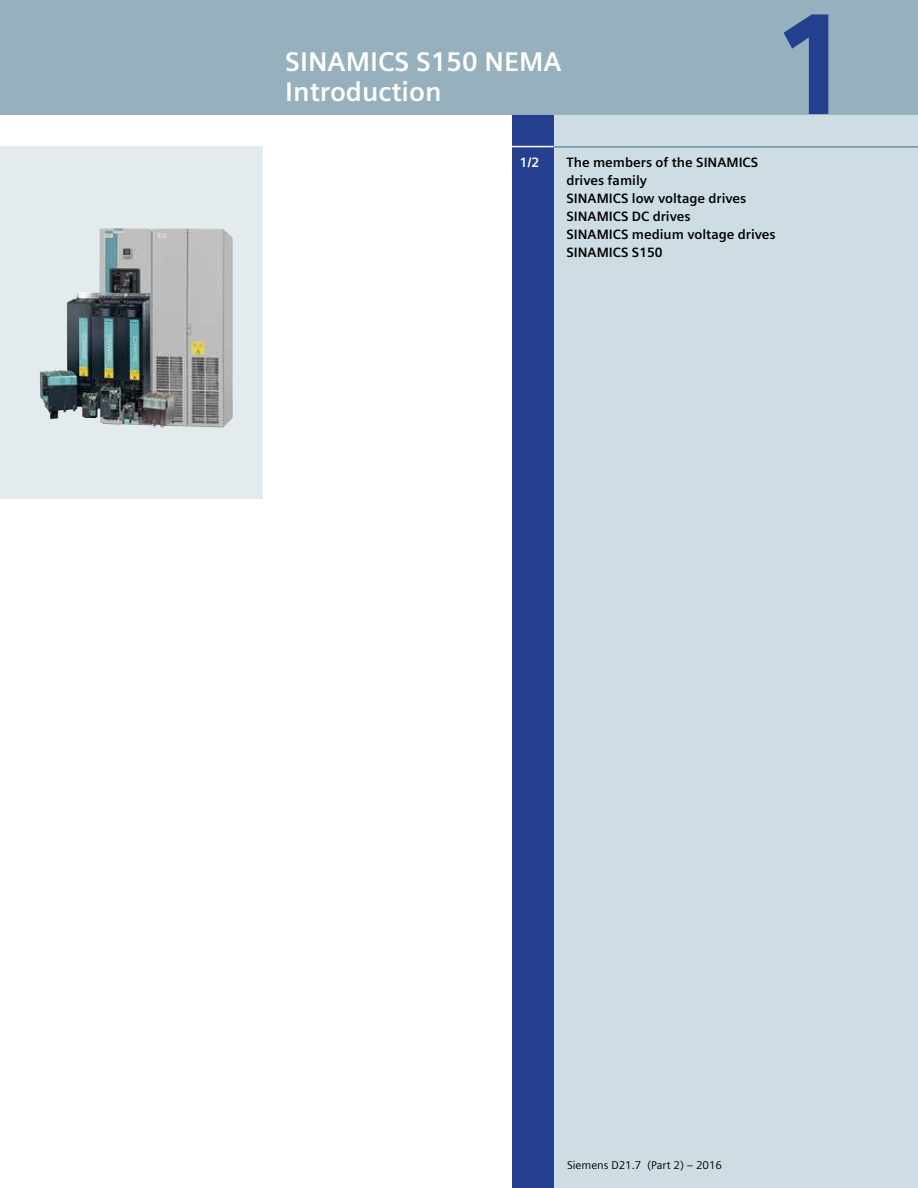
<style>
.page{position:relative;width:918px;height:1188px;background:#fff}
.page>*{position:absolute;margin:0;border:0;box-sizing:border-box;transform-origin:0 0}
.t1{font:700 139.5px "Siemens Sans";color:#25408f}
.t2{font:700 27px/30px "Siemens Sans";color:#fff}
.t3{font:700 13.5px/18px "Siemens Sans";color:#000}
.t4{font:700 13.5px "Siemens Sans";color:#fff}
.t5{font:11.25px "Siemens Sans";color:#000}
</style>
<div class="page">
<div style="left:519px;top:0;width:399px;height:1188px;background:#cedce3"></div>
<div style="left:512px;top:87px;width:42px;height:1101px;background:#25408f"></div>
<hr style="left:509px;top:146px;width:45px;height:1px;background:#fff">
<hr style="left:554px;top:146px;width:364px;height:2px;background:#7b9aa9">
<div style="left:1px;top:147px;width:262px;height:352px;background:#e3ebef"></div>
<img style="left:40px;top:228px;width:193px;height:200px">
<div style="left:1px;top:0;width:917px;height:115px;background:#97b0be"></div>
<svg style="left:783px;top:14px;width:46px;height:100px"></svg>
<h2 class="t2" style="left:285px;top:47px;width:278px">SINAMICS S150 NEMA<br>Introduction</h2>
<h1 class="t1" style="left:774px;top:-14px;width:82px">1</h1>
<p class="t4" style="left:520px;top:154px;width:21px">1/2</p>
<p class="t3" style="left:566px;top:153px;width:211px">The members of the SINAMICS drives family<br>SINAMICS low voltage drives<br>SINAMICS DC drives<br>SINAMICS medium voltage drives<br>SINAMICS S150</p>
<p class="t5" style="left:567px;top:1158px;width:157px">Siemens D21.7 (Part 2) – 2016</p>
</div>
